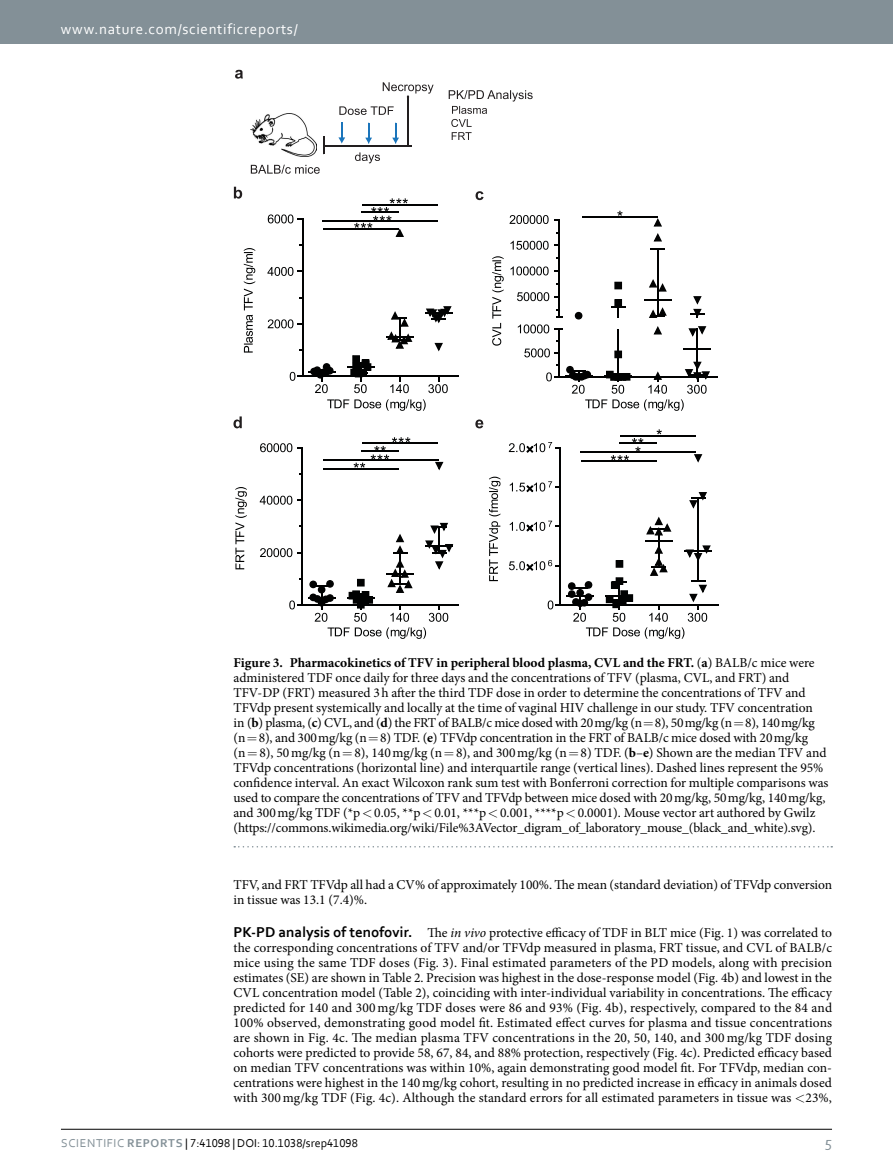
<style>
.page{position:relative;width:893px;height:1174px;background:#fff}
.page>*{position:absolute;margin:0;border:0;box-sizing:border-box;transform-origin:0 0}
.t1{font:15px "Corbel";letter-spacing:.045em;color:#fff}
.t2{font:15px "Corbel";color:#839097}
.t3{font:13.5px/15px "Minion Pro";letter-spacing:-.005em;color:#000}
.t4{font:12px "Corbel";color:#000}
.s1{font-weight:700}
.s2{font-family:"Corbel";font-weight:700;font-size:15px}
.s3{font-style:italic}
.s4{color:#839097}
.s5{font-weight:700;color:#839097}
</style>
<div class="page">
<div style="left:0;top:0;width:893px;height:43px;background:#839097"></div>
<hr style="left:61px;top:1129px;width:771px;height:1px;background:#000">
<img style="left:251px;top:113px;width:66px;height:43px">
<svg style="left:338px;top:122px;width:7px;height:21px"></svg>
<hr style="left:324px;top:145px;width:87px;height:2px;background:#221e1f">
<svg style="left:323px;top:137px;width:1px;height:17px"></svg>
<hr style="left:407px;top:97px;width:2px;height:49px;background:#221e1f">
<svg style="left:383px;top:82px;width:51px;height:15px"></svg>
<svg style="left:449px;top:90px;width:84px;height:50px"></svg>
<svg style="left:251px;top:165px;width:69px;height:9px"></svg>
<svg style="left:339px;top:106px;width:55px;height:9px"></svg>
<svg style="left:235px;top:70px;width:8px;height:9px"></svg>
<svg style="left:234px;top:187px;width:8px;height:12px"></svg>
<svg style="left:476px;top:191px;width:8px;height:9px"></svg>
<svg style="left:365px;top:123px;width:7px;height:20px"></svg>
<svg style="left:392px;top:123px;width:7px;height:20px"></svg>
<svg style="left:355px;top:152px;width:25px;height:11px"></svg>
<hr style="left:302px;top:376px;width:157px;height:1px;background:#010202">
<svg style="left:390px;top:377px;width:19px;height:16px"></svg>
<svg style="left:428px;top:377px;width:20px;height:16px"></svg>
<hr style="left:302px;top:218px;width:1px;height:159px;background:#010202">
<svg style="left:268px;top:319px;width:34px;height:9px"></svg>
<svg style="left:267px;top:267px;width:35px;height:9px"></svg>
<svg style="left:268px;top:214px;width:34px;height:9px"></svg>
<svg style="left:290px;top:363px;width:46px;height:30px"></svg>
<svg style="left:347px;top:355px;width:27px;height:38px"></svg>
<svg style="left:387px;top:311px;width:25px;height:38px"></svg>
<hr style="left:386px;top:336px;width:27px;height:2px;background:#010202">
<svg style="left:434px;top:343px;width:9px;height:8px"></svg>
<svg style="left:426px;top:306px;width:26px;height:17px"></svg>
<hr style="left:425px;top:312px;width:27px;height:2px;background:#010202">
<svg style="left:233px;top:399px;width:250px;height:29px"></svg>
<svg style="left:244px;top:248px;width:11px;height:104px"></svg>
<hr style="left:323px;top:228px;width:76px;height:1px;background:#010202">
<hr style="left:323px;top:221px;width:115px;height:1px;background:#010202">
<hr style="left:362px;top:204px;width:76px;height:1px;background:#010202">
<svg style="left:354px;top:198px;width:54px;height:39px"></svg>
<hr style="left:558px;top:376px;width:160px;height:1px;background:#010202">
<hr style="left:558px;top:328px;width:2px;height:49px;background:#010202">
<svg style="left:518px;top:324px;width:44px;height:9px"></svg>
<hr style="left:558px;top:219px;width:2px;height:99px;background:#010202">
<svg style="left:517px;top:292px;width:41px;height:9px"></svg>
<svg style="left:510px;top:266px;width:48px;height:9px"></svg>
<svg style="left:510px;top:241px;width:48px;height:9px"></svg>
<svg style="left:509px;top:215px;width:49px;height:9px"></svg>
<svg style="left:575px;top:312px;width:7px;height:7px"></svg>
<hr style="left:617px;top:329px;width:2px;height:48px;background:#010202">
<svg style="left:614px;top:282px;width:8px;height:7px"></svg>
<svg style="left:611px;top:299px;width:14px;height:18px"></svg>
<svg style="left:654px;top:326px;width:8px;height:8px"></svg>
<svg style="left:649px;top:279px;width:18px;height:12px"></svg>
<svg style="left:654px;top:233px;width:8px;height:8px"></svg>
<svg style="left:654px;top:218px;width:8px;height:8px"></svg>
<hr style="left:657px;top:248px;width:1px;height:69px;background:#010202">
<svg style="left:651px;top:248px;width:14px;height:2px"></svg>
<svg style="left:649px;top:307px;width:18px;height:11px"></svg>
<svg style="left:644px;top:299px;width:28px;height:1px"></svg>
<svg style="left:688px;top:326px;width:18px;height:11px"></svg>
<hr style="left:697px;top:329px;width:1px;height:46px;background:#010202">
<svg style="left:690px;top:296px;width:15px;height:21px"></svg>
<svg style="left:524px;top:348px;width:187px;height:63px"></svg>
<svg style="left:492px;top:256px;width:12px;height:90px"></svg>
<hr style="left:582px;top:216px;width:76px;height:1px;background:#010202">
<svg style="left:617px;top:211px;width:6px;height:5px"></svg>
<hr style="left:301px;top:604px;width:158px;height:1px;background:#010202">
<hr style="left:301px;top:447px;width:2px;height:158px;background:#010202">
<svg style="left:260px;top:495px;width:41px;height:9px"></svg>
<svg style="left:260px;top:443px;width:41px;height:9px"></svg>
<svg style="left:435px;top:462px;width:8px;height:8px"></svg>
<svg style="left:260px;top:523px;width:193px;height:116px"></svg>
<svg style="left:235px;top:487px;width:12px;height:82px"></svg>
<hr style="left:323px;top:459px;width:115px;height:2px;background:#010202">
<hr style="left:362px;top:443px;width:76px;height:1px;background:#010202">
<hr style="left:361px;top:450px;width:38px;height:1px;background:#010202">
<svg style="left:371px;top:437px;width:39px;height:22px"></svg>
<hr style="left:560px;top:604px;width:158px;height:1px;background:#010202">
<hr style="left:560px;top:447px;width:1px;height:158px;background:#010202">
<svg style="left:510px;top:481px;width:50px;height:11px"></svg>
<svg style="left:509px;top:442px;width:51px;height:11px"></svg>
<svg style="left:694px;top:454px;width:8px;height:8px"></svg>
<hr style="left:697px;top:497px;width:2px;height:84px;background:#010202">
<svg style="left:689px;top:492px;width:18px;height:16px"></svg>
<hr style="left:684px;top:550px;width:28px;height:2px;background:#010202">
<svg style="left:509px;top:516px;width:202px;height:123px"></svg>
<svg style="left:489px;top:476px;width:11px;height:105px"></svg>
<hr style="left:581px;top:460px;width:76px;height:2px;background:#010202">
<hr style="left:581px;top:452px;width:115px;height:1px;background:#010202">
<hr style="left:620px;top:435px;width:76px;height:1px;background:#010202">
<hr style="left:619px;top:442px;width:38px;height:2px;background:#010202">
<svg style="left:657px;top:429px;width:5px;height:5px"></svg>
<svg style="left:611px;top:438px;width:32px;height:22px"></svg>
<hr style="left:323px;top:468px;width:76px;height:1px;background:#010202">
<svg style="left:354px;top:462px;width:11px;height:5px"></svg>
<svg style="left:234px;top:846px;width:595px;height:1px"></svg>
<p class="t1" style="left:61px;top:19px;width:238px">www.nature.com/scientificreports/</p>
<p class="t3" style="left:233px;top:655px;width:596px"><span class="s1">Figure 3. Pharmacokinetics of TFV in peripheral blood plasma, CVL and the FRT.</span> (<span class="s1">a</span>) BALB/c mice were administered TDF once daily for three days and the concentrations of TFV (plasma, CVL, and FRT) and TFV-DP (FRT) measured 3h after the third TDF dose in order to determine the concentrations of TFV and TFVdp present systemically and locally at the time of vaginal HIV challenge in our study. TFV concentration<br>in (<span class="s1">b</span>) plasma, (<span class="s1">c</span>) CVL, and (<span class="s1">d</span>) the FRT of BALB/c mice dosed with 20mg/kg (n 8), 50mg/kg (n 8), 140mg/kg (n 8), and 300mg/kg (n 8) TDF. (<span class="s1">e</span>) TFVdp concentration in the FRT of BALB/c mice dosed with 20mg/kg<br>(n 8), 50mg/kg (n 8), 140mg/kg (n 8), and 300mg/kg (n 8) TDF. (<span class="s1">b</span>–<span class="s1">e</span>) Shown are the median TFV and TFVdp concentrations (horizontal line) and interquartile range (vertical lines). Dashed lines represent the 95% confidence interval. An exact Wilcoxon rank sum test with Bonferroni correction for multiple comparisons was used to compare the concentrations of TFV and TFVdp between mice dosed with 20mg/kg, 50mg/kg, 140mg/kg, and 300mg/kg TDF (*p 0.05, **p 0.01, ***p 0.001, ****p 0.0001). Mouse vector art authored by Gwilz (https://commons.wikimedia.org/wiki/File%3AVector_digram_of_laboratory_mouse_(black_and_white).svg).</p>
<p class="t3" style="left:233px;top:877px;width:600px">TFV, and FRT TFVdp all had a CV% of approximately 100%. The mean (standard deviation) of TFVdp conversion in tissue was 13.1 (7.4)%.</p>
<p class="t3" style="left:233px;top:925px;width:600px;text-align:justify"><span class="s2">PK-PD analysis of tenofovir.</span> The <span class="s3">in vivo</span> protective efficacy of TDF in BLT mice (Fig. 1) was correlated to the corresponding concentrations of TFV and/or TFVdp measured in plasma, FRT tissue, and CVL of BALB/c mice using the same TDF doses (Fig. 3). Final estimated parameters of the PD models, along with precision estimates (SE) are shown in Table 2. Precision was highest in the dose-response model (Fig. 4b) and lowest in the CVL concentration model (Table 2), coinciding with inter-individual variability in concentrations. The efficacy predicted for 140 and 300 mg/kg TDF doses were 86 and 93% (Fig. 4b), respectively, compared to the 84 and 100% observed, demonstrating good model fit. Estimated effect curves for plasma and tissue concentrations are shown in Fig. 4c. The median plasma TFV concentrations in the 20, 50, 140, and 300 mg/kg TDF dosing cohorts were predicted to provide 58, 67, 84, and 88% protection, respectively (Fig. 4c). Predicted efficacy based on median TFV concentrations was within 10%, again demonstrating good model fit. For TFVdp, median con&shy;centrations were highest in the 140mg/kg cohort, resulting in no predicted increase in efficacy in animals dosed with 300 mg/kg TDF (Fig. 4c). Although the standard errors for all estimated parameters in tissue was 23%,</p>
<p class="t4" style="left:61px;top:1135px;width:298px"><span class="s4">Scientific</span> <span class="s5">Reports</span> | 7:41098 | DOI: 10.1038/srep41098</p>
<p class="t2" style="left:825px;top:1132px;width:9px">5</p>
</div>
